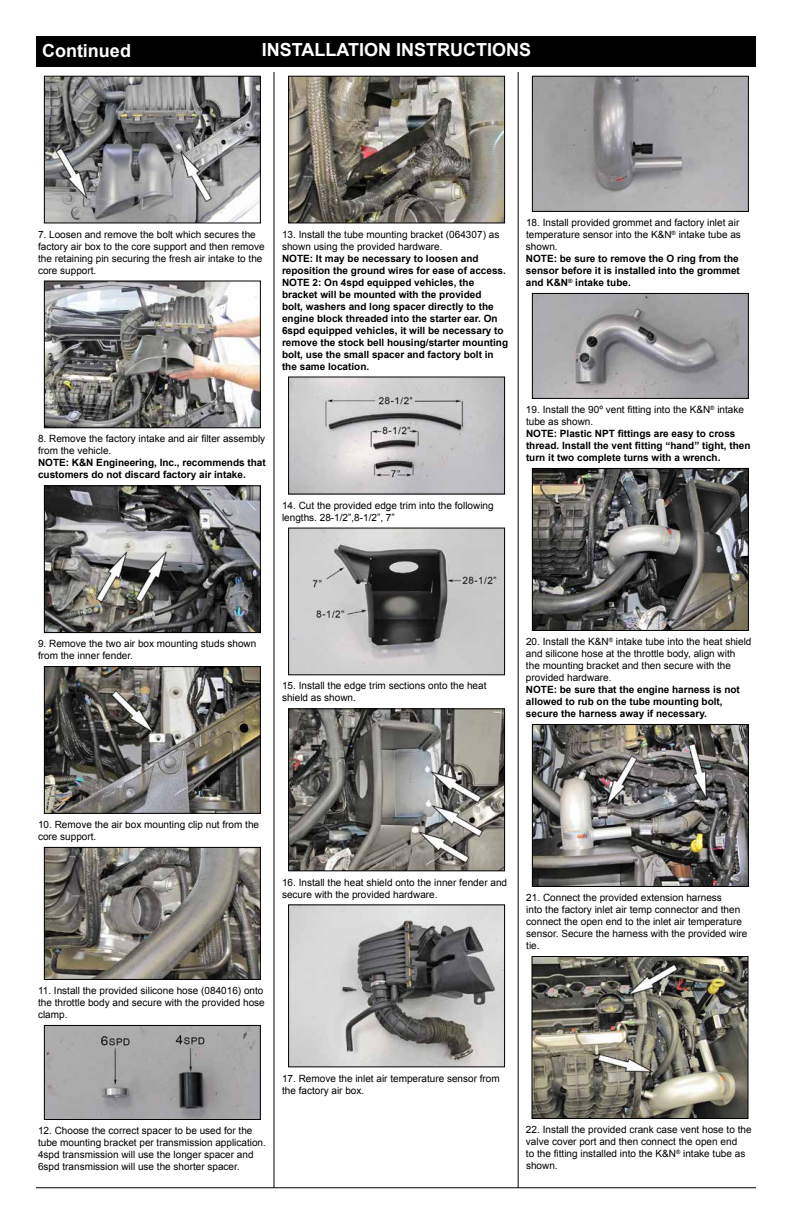
<style>
.page{position:relative;width:792px;height:1224px;background:#fff}
.page>*{position:absolute;margin:0;border:0;box-sizing:border-box;transform-origin:0 0}
.t1{font:700 18px "Arial";color:#fff}
.t2{font:10px/12px "Arial";color:#000}
.t3{font:700 10px/12px "Arial";color:#000}
</style>
<div class="page">
<div style="left:36px;top:36px;width:720px;height:31px;background:#000"></div>
<hr style="left:274px;top:72px;width:1px;height:1116px;background:#000">
<hr style="left:518px;top:72px;width:1px;height:1116px;background:#000">
<hr style="left:36px;top:1188px;width:720px;height:1px;background:#000">
<img style="left:46px;top:78px;width:213px;height:143px">
<div style="left:44px;top:76px;width:217px;height:147px;border:1px solid #000"></div>
<img style="left:290px;top:78px;width:213px;height:143px">
<div style="left:288px;top:76px;width:217px;height:147px;border:1px solid #000"></div>
<img style="left:290px;top:530px;width:213px;height:143px">
<div style="left:288px;top:528px;width:217px;height:147px;border:1px solid #000"></div>
<img style="left:290px;top:710px;width:213px;height:159px">
<div style="left:288px;top:708px;width:217px;height:163px;border:1px solid #000"></div>
<img style="left:290px;top:907px;width:213px;height:158px">
<div style="left:288px;top:905px;width:217px;height:162px;border:1px solid #000"></div>
<img style="left:534px;top:78px;width:213px;height:132px">
<div style="left:532px;top:76px;width:217px;height:136px;border:1px solid #000"></div>
<img style="left:534px;top:295px;width:213px;height:102px">
<div style="left:532px;top:293px;width:217px;height:106px;border:1px solid #000"></div>
<img style="left:534px;top:470px;width:213px;height:159px">
<div style="left:532px;top:468px;width:217px;height:163px;border:1px solid #000"></div>
<img style="left:534px;top:726px;width:213px;height:159px">
<div style="left:532px;top:724px;width:217px;height:163px;border:1px solid #000"></div>
<img style="left:534px;top:958px;width:212px;height:159px">
<div style="left:532px;top:956px;width:216px;height:163px;border:1px solid #000"></div>
<img style="left:290px;top:379px;width:213px;height:113px">
<div style="left:288px;top:377px;width:217px;height:117px;border:1px solid #000"></div>
<img style="left:46px;top:283px;width:213px;height:143px">
<div style="left:44px;top:281px;width:217px;height:147px;border:1px solid #000"></div>
<img style="left:46px;top:487px;width:213px;height:144px">
<div style="left:44px;top:485px;width:217px;height:148px;border:1px solid #000"></div>
<img style="left:46px;top:668px;width:213px;height:144px">
<div style="left:44px;top:666px;width:217px;height:148px;border:1px solid #000"></div>
<img style="left:46px;top:849px;width:213px;height:129px">
<div style="left:44px;top:847px;width:217px;height:133px;border:1px solid #000"></div>
<img style="left:46px;top:1027px;width:213px;height:91px">
<div style="left:44px;top:1025px;width:217px;height:95px;border:1px solid #000"></div>
<h1 class="t1" style="left:42px;top:38px;width:90px">Continued</h1>
<h1 class="t1" style="left:262px;top:37px;width:271px">INSTALLATION INSTRUCTIONS</h1>
<p class="t2" style="left:38px;top:228px;width:228px">7. Loosen and remove the bolt which secures the factory air box to the core support and then remove the retaining pin securing the fresh air intake to the core support.</p>
<p class="t2" style="left:282px;top:228px;width:219px">13. Install the tube mounting bracket (064307) as shown using the provided hardware.</p>
<p class="t3" style="left:282px;top:252px;width:228px">NOTE: It may be necessary to loosen and reposition the ground wires for ease of access.<br>NOTE 2: On 4spd equipped vehicles, the bracket will be mounted with the provided<br>bolt, washers and long spacer directly to the engine block threaded into the starter ear. On 6spd equipped vehicles, it will be necessary to remove the stock bell housing/starter mounting bolt, use the small spacer and factory bolt in the same location.</p>
<p class="t2" style="left:38px;top:433px;width:229px">8. Remove the factory intake and air filter assembly from the vehicle.</p>
<p class="t3" style="left:38px;top:457px;width:229px">NOTE: K&amp;N Engineering, Inc., recommends that customers do not discard factory air intake.</p>
<p class="t2" style="left:282px;top:499px;width:213px">14. Cut the provided edge trim into the following lengths. 28-1/2”,8-1/2”, 7”</p>
<p class="t2" style="left:526px;top:217px;width:216px">18. Install provided grommet and factory inlet air temperature sensor into the K&amp;N<sup>®</sup> intake tube as shown.</p>
<p class="t3" style="left:526px;top:253px;width:215px;text-align:justify">NOTE: be sure to remove the O ring from the sensor before it is installed into the grommet and K&amp;N<sup>®</sup> intake tube.</p>
<p class="t2" style="left:526px;top:404px;width:220px">19. Install the 90º vent fitting into the K&amp;N<sup>®</sup> intake tube as shown.</p>
<p class="t3" style="left:526px;top:428px;width:226px">NOTE: Plastic NPT fittings are easy to cross thread. Install the vent fitting “hand” tight, then turn it two complete turns with a wrench.</p>
<p class="t2" style="left:38px;top:638px;width:220px">9. Remove the two air box mounting studs shown from the inner fender.</p>
<p class="t2" style="left:282px;top:680px;width:206px">15. Install the edge trim sections onto the heat shield as shown.</p>
<p class="t2" style="left:526px;top:636px;width:227px">20. Install the K&amp;N<sup>®</sup> intake tube into the heat shield and silicone hose at the throttle body, align with the mounting bracket and then secure with the provided hardware.</p>
<p class="t3" style="left:526px;top:684px;width:215px">NOTE: be sure that the engine harness is not allowed to rub on the tube mounting bolt, secure the harness away if necessary.</p>
<p class="t2" style="left:38px;top:819px;width:223px">10. Remove the air box mounting clip nut from the core support.</p>
<p class="t2" style="left:282px;top:876px;width:227px">16. Install the heat shield onto the inner fender and secure with the provided hardware.</p>
<p class="t2" style="left:38px;top:985px;width:228px">11. Install the provided silicone hose (084016) onto the throttle body and secure with the provided hose clamp.</p>
<p class="t2" style="left:526px;top:892px;width:223px">21. Connect the provided extension harness<br>into the factory inlet air temp connector and then connect the open end to the inlet air temperature sensor. Secure the harness with the provided wire tie.</p>
<p class="t2" style="left:38px;top:1125px;width:229px">12. Choose the correct spacer to be used for the tube mounting bracket per transmission application.<br>4spd transmission will use the longer spacer and 6spd transmission will use the shorter spacer.</p>
<p class="t2" style="left:282px;top:1072px;width:219px">17. Remove the inlet air temperature sensor from the factory air box.</p>
<p class="t2" style="left:526px;top:1124px;width:227px">22. Install the provided crank case vent hose to the valve cover port and then connect the open end<br>to the fitting installed into the K&amp;N<sup>®</sup> intake tube as shown.</p>
</div>
